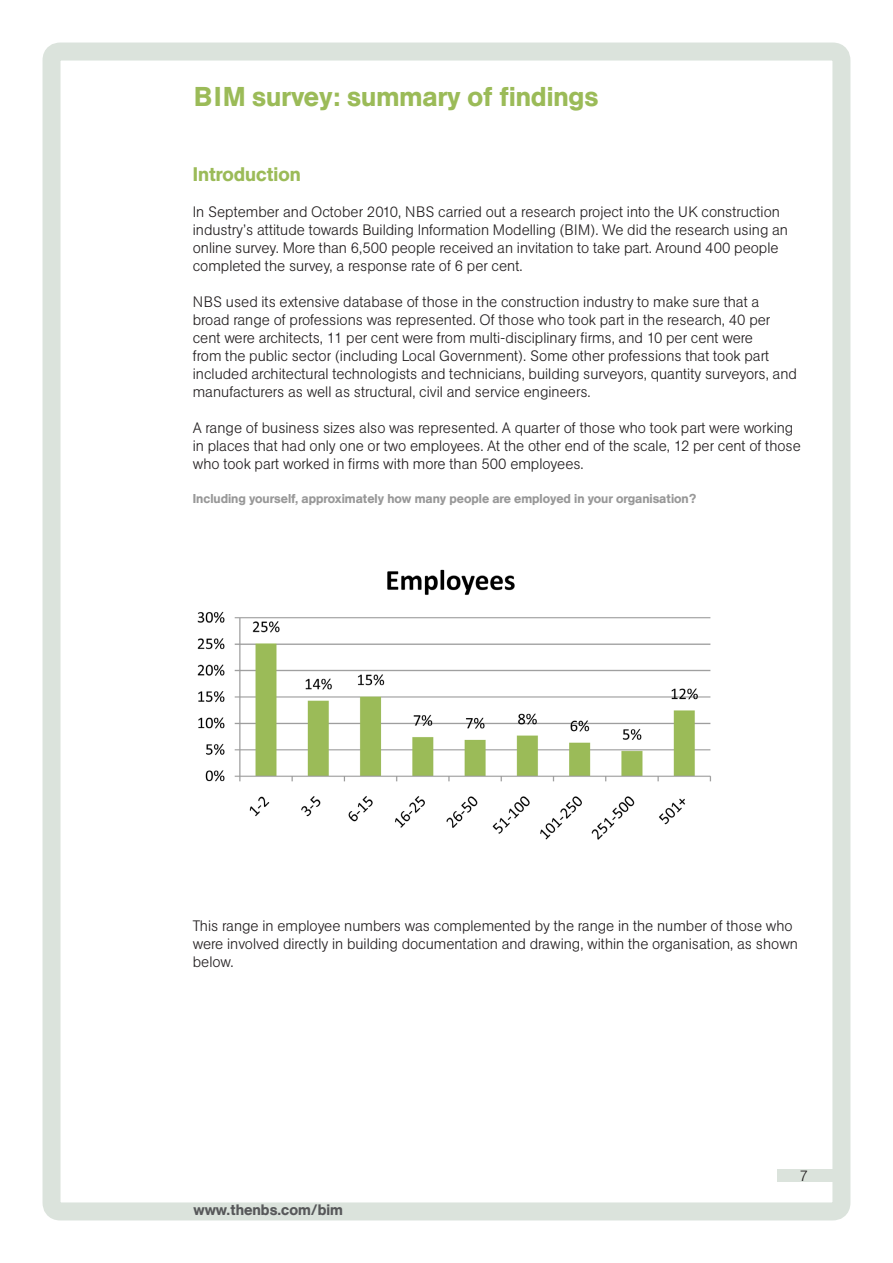
<style>
.page{position:relative;width:893px;height:1263px;background:#fff}
.page>*{position:absolute;margin:0;border:0;box-sizing:border-box;transform-origin:0 0}
.Title_medium__panel{font:500 27px "AG Buch BQ";color:#9bbb58}
.t1{font:500 19.5px "AG Buch BQ";color:#9bbb58}
.Text{font:300 15px/18px "AG Buch BQ";color:#231f20}
.t2{font:500 15px "AG Buch BQ";color:#57585a}
.Text-2{font:500 12.75px "AG Buch BQ";color:#989898}
</style>
<div class="page">
<div style="left:777px;top:1169px;width:55px;height:12px;background:#dbe3dc"></div>
<div style="left:43px;top:43px;width:807px;height:1177px;border:18px solid #dbe3dc;border-radius:9px"></div>
<img style="left:197px;top:569px;width:514px;height:271px">
<p class="Title_medium__panel" style="left:194px;top:80px;width:406px">BIM survey: summary of findings</p>
<h1 class="t1" style="left:193px;top:163px;width:110px">Introduction</h1>
<p class="Text" style="left:193px;top:203px;width:597px">In September and October 2010, NBS carried out a research project into the UK construction industry’s attitude towards Building Information Modelling (BIM). We did the research using an online survey. More than 6,500 people received an invitation to take part. Around 400 people completed the survey, a response rate of 6 per cent.</p>
<p class="Text" style="left:193px;top:293px;width:606px">NBS used its extensive database of those in the construction industry to make sure that a broad range of professions was represented. Of those who took part in the research, 40 per cent were architects, 11 per cent were from multi-disciplinary firms, and 10 per cent were<br>from the public sector (including Local Government). Some other professions that took part included architectural technologists and technicians, building surveyors, quantity surveyors, and manufacturers as well as structural, civil and service engineers.</p>
<p class="Text" style="left:193px;top:419px;width:610px">A range of business sizes also was represented. A quarter of those who took part were working in places that had only one or two employees. At the other end of the scale, 12 per cent of those who took part worked in firms with more than 500 employees.</p>
<p class="Text-2" style="left:193px;top:491px;width:505px">Including yourself, approximately how many people are employed in your organisation?</p>
<p class="Text" style="left:193px;top:916px;width:607px">This range in employee numbers was complemented by the range in the number of those who were involved directly in building documentation and drawing, within the organisation, as shown below.</p>
<p class="t2" style="left:193px;top:1201px;width:151px">www.thenbs.com/bim</p>
<p class="Text" style="left:799px;top:1166px;width:10px">7</p>
</div>
